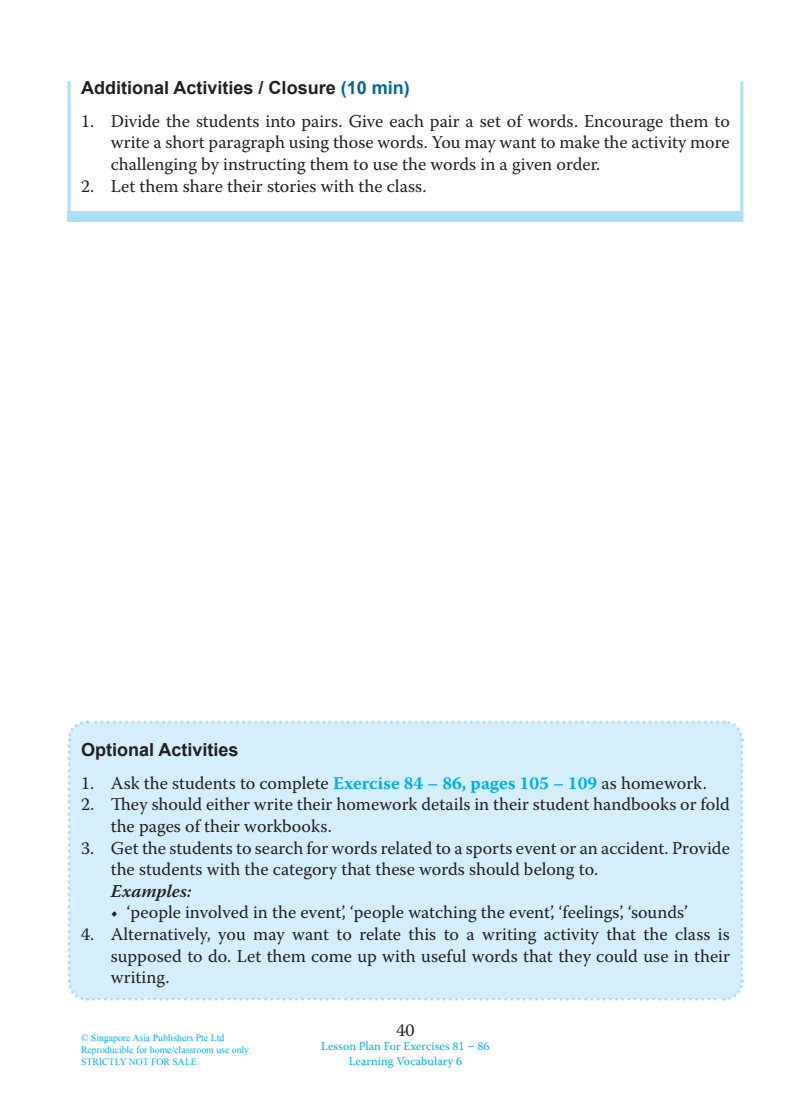
<style>
.page{position:relative;width:811px;height:1108px;background:#fff}
.page>*{position:absolute;margin:0;border:0;box-sizing:border-box;transform-origin:0 0}
._1{font:18px/21.6px "Warnock Pro";color:#231f20}
.little_title{font:700 18px "Arial";color:#231f20}
._1-2{font:italic 600 18px "Warnock Pro";color:#231f20}
.t1{font:12px "Warnock Pro";color:#00aeef}
.t2{font:9.75px/11.7px "Times New Roman";color:#00aeef}
.s1{color:#006991}
.s2{font-weight:700;color:#00aeef}
</style>
<div class="page">
<svg style="left:67px;top:81px;width:677px;height:141px"></svg>
<div style="left:67px;top:211px;width:675px;height:11px;background:#aae0f9"></div>
<div style="left:67px;top:720px;width:677px;height:281px;background:#d4effb"></div>
<svg style="left:338px;top:81px;width:74px;height:21px"></svg>
<p class="little_title" style="left:81px;top:76px;width:330px">Additional Activities / Closure <span class="s1">(10 min)</span></p>
<p class="_1" style="left:111px;top:110px;width:620px;text-align:justify;text-indent:-30px">1. Divide the students into pairs. Give each pair a set of words. Encourage them to write a short paragraph using those words. You may want to make the activity more challenging by instructing them to use the words in a given order.</p>
<p class="_1" style="left:81px;top:174px;width:347px">2. Let them share their stories with the class.</p>
<p class="little_title" style="left:81px;top:738px;width:159px">Optional Activities</p>
<p class="_1" style="left:81px;top:771px;width:627px">1. Ask the students to complete <span class="s2">Exercise 84 – 86, pages 105 – 109</span> as homework.</p>
<p class="_1" style="left:111px;top:793px;width:620px;text-indent:-30px">2. They should either write their homework details in their student handbooks or fold the pages of their workbooks.</p>
<p class="_1" style="left:111px;top:836px;width:620px;text-indent:-30px">3. Get the students to search for words related to a sports event or an accident. Provide the students with the category that these words should belong to.</p>
<p class="_1-2" style="left:111px;top:879px;width:82px">Examples:</p>
<p class="_1" style="left:111px;top:901px;width:578px">• ‘people involved in the event’, ‘people watching the event’, ‘feelings’, ‘sounds’</p>
<p class="_1" style="left:111px;top:922px;width:620px;text-align:justify;text-indent:-30px">4. Alternatively, you may want to relate this to a writing activity that the class is supposed to do. Let them come up with useful words that they could use in their writing.</p>
<p class="t2" style="left:81px;top:1031px;width:171px">© Singapore Asia Publishers Pte Ltd<br>Reproducible for home/classroom use only.<br>STRICTLY NOT FOR SALE.</p>
<p class="_1" style="left:396px;top:1018px;width:20px">40</p>
<p class="t1" style="left:321px;top:1038px;width:170px">Lesson Plan For Exercises 81 – 86</p>
<p class="t1" style="left:348px;top:1052px;width:115px">Learning Vocabulary 6</p>
</div>
